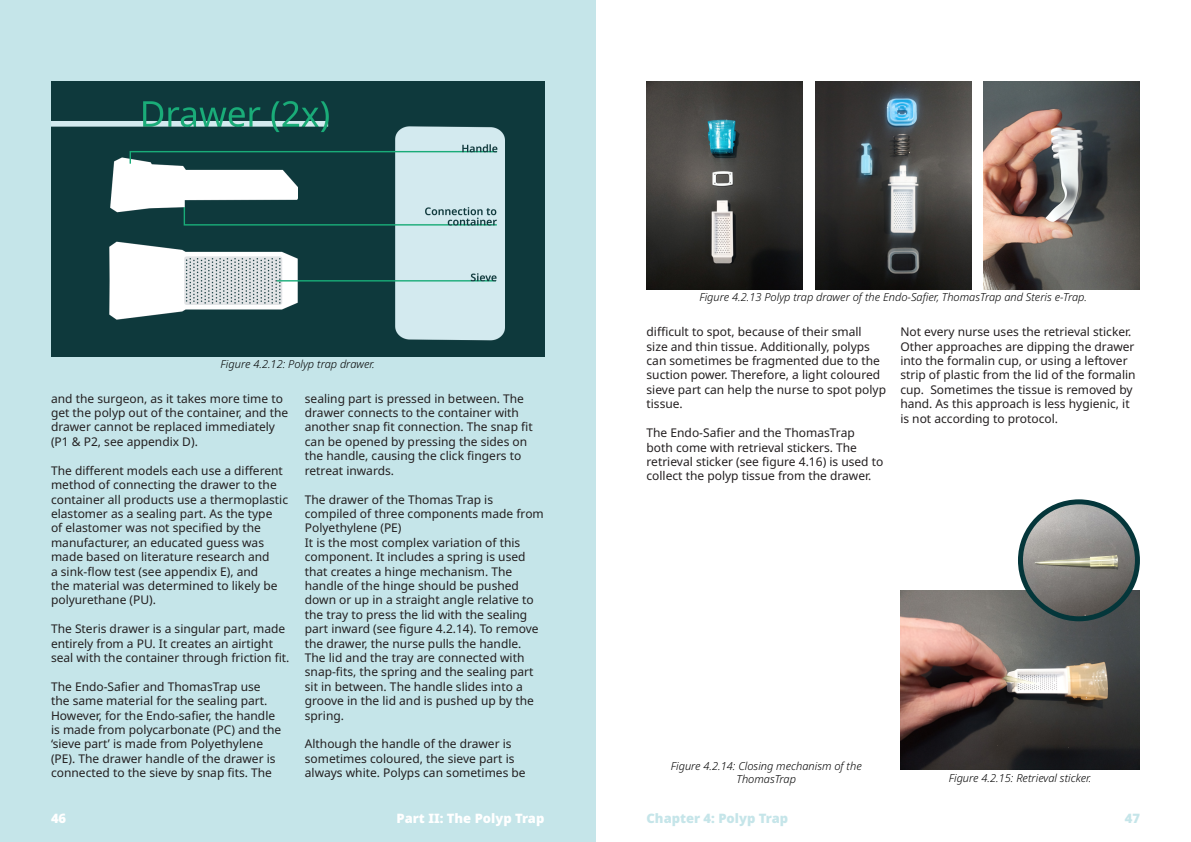
<style>
.page{position:relative;width:1191px;height:842px;background:#fff}
.page>*{position:absolute;margin:0;border:0;box-sizing:border-box;transform-origin:0 0}
.t1{font:900 13px "Noto Sans";color:#fff}
.t2{font:900 13px "Noto Sans";color:#c5e5e9}
.Kop_2{font:12px/14.4px "Noto Sans";color:#231f20}
.Kop_2-2{font:italic 300 11px/13.2px "Noto Sans";color:#000;text-align:center}
</style>
<div class="page">
<div style="left:0;top:0;width:595px;height:842px;background:#c5e5e9"></div>
<img style="left:51px;top:82px;width:493px;height:274px">
<img style="left:646px;top:82px;width:156px;height:208px">
<img style="left:815px;top:82px;width:156px;height:208px">
<img style="left:984px;top:82px;width:156px;height:208px">
<img style="left:900px;top:590px;width:240px;height:180px">
<img style="left:1020px;top:502px;width:117px;height:117px;border-radius:58px">
<div style="left:1018px;top:499px;width:122px;height:122px;border:5px solid #04363a;border-radius:50%"></div>
<p class="Kop_2-2" style="left:221px;top:357px;width:156px">Figure 4.2.12: Polyp trap drawer.</p>
<p class="Kop_2" style="left:51px;top:391px;width:239px">and the surgeon, as it takes more time to get the polyp out of the container, and the drawer cannot be replaced immediately (P1 &amp; P2, see appendix D).</p>
<p class="Kop_2" style="left:51px;top:463px;width:239px">The different models each use a different method of connecting the drawer to the container all products use a thermoplastic elastomer as a sealing part. As the type<br>of elastomer was not specified by the manufacturer, an educated guess was made based on literature research and<br>a sink-flow test (see appendix E), and<br>the material was determined to likely be polyurethane (PU).</p>
<p class="Kop_2" style="left:51px;top:622px;width:240px">The Steris drawer is a singular part, made entirely from a PU. It creates an airtight seal with the container through friction fit.</p>
<p class="Kop_2" style="left:51px;top:679px;width:232px">The Endo-Safier and ThomasTrap use the same material for the sealing part.<br>However, for the Endo-safier, the handle is made from polycarbonate (PC) and the ‘sieve part’ is made from Polyethylene (PE). The drawer handle of the drawer is connected to the sieve by snap fits. The</p>
<p class="Kop_2" style="left:305px;top:391px;width:229px">sealing part is pressed in between. The drawer connects to the container with another snap fit connection. The snap fit can be opened by pressing the sides on the handle, causing the click fingers to retreat inwards.</p>
<p class="Kop_2" style="left:305px;top:492px;width:240px">The drawer of the Thomas Trap is compiled of three components made from<br>Polyethylene (PE)</p>
<p class="Kop_2" style="left:305px;top:535px;width:235px">It is the most complex variation of this component. It includes a spring is used that creates a hinge mechanism. The handle of the hinge should be pushed down or up in a straight angle relative to the tray to press the lid with the sealing part inward (see figure 4.2.14). To remove the drawer, the nurse pulls the handle.<br>The lid and the tray are connected with snap-fits, the spring and the sealing part sit in between. The handle slides into a groove in the lid and is pushed up by the spring.</p>
<p class="Kop_2" style="left:305px;top:737px;width:222px">Although the handle of the drawer is sometimes coloured, the sieve part is always white. Polyps can sometimes be</p>
<p class="Kop_2-2" style="left:699px;top:291px;width:389px">Figure 4.2.13 Polyp trap drawer of the Endo-Safier, ThomasTrap and Steris e-Trap.</p>
<p class="Kop_2" style="left:646px;top:325px;width:241px">difficult to spot, because of their small<br>size and thin tissue. Additionally, polyps can sometimes be fragmented due to the suction power. Therefore, a light coloured sieve part can help the nurse to spot polyp tissue.</p>
<p class="Kop_2" style="left:646px;top:426px;width:238px">The Endo-Safier and the ThomasTrap both come with retrieval stickers. The retrieval sticker (see figure 4.16) is used to collect the polyp tissue from the drawer.</p>
<p class="Kop_2" style="left:900px;top:325px;width:237px">Not every nurse uses the retrieval sticker.<br>Other approaches are dipping the drawer into the formalin cup, or using a leftover strip of plastic from the lid of the formalin cup. Sometimes the tissue is removed by hand. As this approach is less hygienic, it is not according to protocol.</p>
<p class="Kop_2-2" style="left:671px;top:759px;width:192px">Figure 4.2.14: Closing mechanism of the<br>ThomasTrap</p>
<p class="Kop_2-2" style="left:948px;top:771px;width:144px">Figure 4.2.15: Retrieval sticker.</p>
<p class="t1" style="left:51px;top:811px;width:17px">46</p>
<p class="t1" style="left:396px;top:811px;width:149px">Part II: The Polyp Trap</p>
<p class="t2" style="left:646px;top:811px;width:143px">Chapter 4: Polyp Trap</p>
<p class="t2" style="left:1124px;top:811px;width:17px">47</p>
</div>
